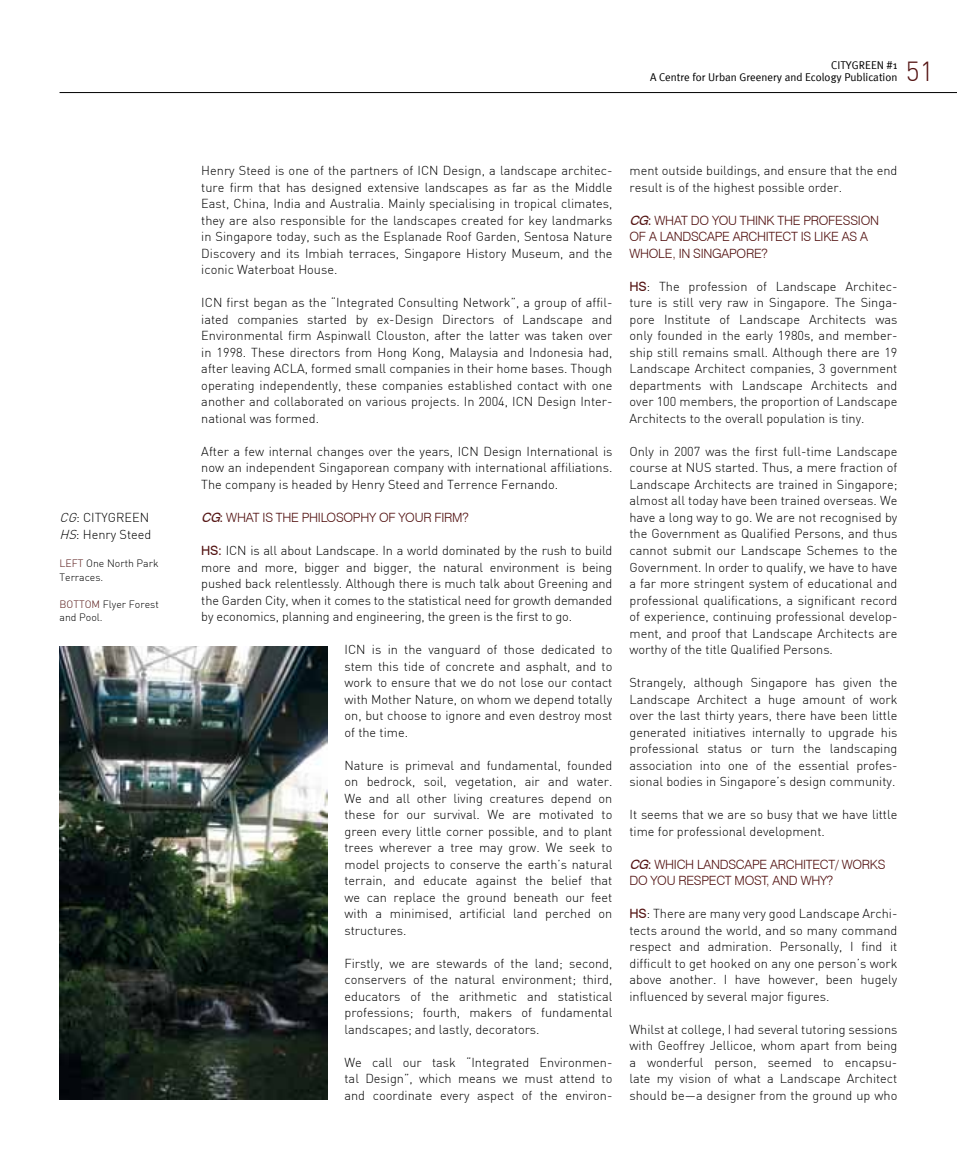
<style>
.page{position:relative;width:957px;height:1170px;background:#fff}
.page>*{position:absolute;margin:0;border:0;box-sizing:border-box;transform-origin:0 0}
.t1{font:300 27px "DIN";color:#531312}
.t2{font:300 12.75px/16.5px "DIN";color:#000;text-align:justify}
.t3{font:300 12.75px "Swiss 721 BT";letter-spacing:-.02em;color:#531312}
.t4{font:11.25px/12px "Meta Plus Normal";color:#000;text-align:right}
.t5{font:300 10.5px/13.5px "DIN";color:#000}
.t6{font:300 10.5px "DIN";color:#531312}
.s1{font-style:italic}
.s2{color:#531312}
.s3{font-weight:400;font-style:italic}
.s4{font-weight:400}
.s5{font-family:"Swiss 721 BT";font-weight:400;color:#531312}
</style>
<div class="page">
<img style="left:60px;top:646px;width:267px;height:453px">
<hr style="left:60px;top:92px;width:897px;height:1px;background:#000">
<p class="t2" style="left:60px;top:509px;width:93px"><span class="s1">CG</span>: C itygreen<br><span class="s1">HS</span>: Henry Steed</p>
<p class="t5" style="left:60px;top:556px;width:101px"><span class="s2">LEFT</span> One North Park<br>Terraces.</p>
<p class="t6" style="left:60px;top:597px;width:15px">Bottom</p>
<p class="t5" style="left:103px;top:597px;width:57px">Flyer Forest</p>
<p class="t5" style="left:60px;top:610px;width:45px">and Pool.</p>
<p class="t4" style="left:650px;top:59px;width:249px">CITYGREEN #1<br>A Centre for Urban Greenery and Ecology Publication</p>
<h1 class="t1" style="left:906px;top:54px;width:29px">51</h1>
<p class="t2" style="left:201px;top:162px;width:413px">Henry Steed is one of the partners of ICN Design, a landscape architec&shy;ture firm that has designed extensive landscapes as far as the Middle East, China, India and Australia. Mainly specialising in tropical climates, they are also responsible for the landscapes created for key landmarks in Singapore today, such as the Esplanade Roof Garden, Sentosa Nature Discovery and its Imbiah terraces, Singapore History Museum, and the iconic Waterboat House.</p>
<p class="t2" style="left:201px;top:294px;width:413px">ICN first began as the “Integrated Consulting Network”, a group of affil&shy;iated companies started by ex-Design Directors of Landscape and Environmental firm Aspinwall Clouston, after the latter was taken over in 1998. These directors from Hong Kong, Malaysia and Indonesia had, after leaving ACLA, formed small companies in their home bases. Though operating independently, these companies established contact with one another and collaborated on various projects. In 2004, ICN Design Inter&shy;national was formed.</p>
<p class="t2" style="left:201px;top:443px;width:413px">After a few internal changes over the years, ICN Design International is now an independent Singaporean company with international affiliations.<br>The company is headed by Henry Steed and Terrence Fernando.</p>
<p class="t3" style="left:201px;top:509px;width:125px"><span class="s3">CG</span><span class="s4">:</span> WHAT IS THE PHILOSOP</p>
<p class="t3" style="left:360px;top:509px;width:55px">HY OF YOUR</p>
<p class="t3" style="left:434px;top:509px;width:8px">FIRM</p>
<p class="t3" style="left:462px;top:509px;width:8px">?</p>
<p class="t2" style="left:201px;top:542px;width:413px"><span class="s5">HS:</span> ICN is all about Landscape. In a world dominated by the rush to build more and more, bigger and bigger, the natural environment is being pushed back relentlessly. Although there is much talk about Greening and the Garden City, when it comes to the statistical need for growth demanded by economics, planning and engineering, the green is the first to go.</p>
<p class="t2" style="left:344px;top:641px;width:269px">ICN is in the vanguard of those dedicated to stem this tide of concrete and asphalt, and to work to ensure that we do not lose our contact with Mother Nature, on whom we depend totally on, but choose to ignore and even destroy most of the time.</p>
<p class="t2" style="left:344px;top:756px;width:269px">Nature is primeval and fundamental, founded on bedrock, soil, vegetation, air and water.<br>We and all other living creatures depend on these for our survival. We are motivated to green every little corner possible, and to plant trees wherever a tree may grow. We seek to model projects to conserve the earth’s natural terrain, and educate against the belief that we can replace the ground beneath our feet with a minimised, artificial land perched on structures.</p>
<p class="t2" style="left:344px;top:954px;width:269px">Firstly, we are stewards of the land; second, conservers of the natural environment; third, educators of the arithmetic and statistical professions; fourth, makers of fundamental landscapes; and lastly, decorators.</p>
<p class="t2" style="left:344px;top:1053px;width:269px">We call our task “Integrated Environmen&shy;tal Design”, which means we must attend to and coordinate every aspect of the environ-</p>
<p class="t2" style="left:629px;top:162px;width:269px">ment outside buildings, and ensure that the end result is of the highest possible order.</p>
<p class="t3" style="left:629px;top:212px;width:133px"><span class="s3">CG</span><span class="s4">:</span> WHAT DO YOU THINK</p>
<p class="t3" style="left:777px;top:212px;width:35px">THEPROFESSION</p>
<p class="t3" style="left:629px;top:229px;width:39px">OF ALANDSCAPE</p>
<p class="t3" style="left:733px;top:229px;width:9px">ARC</p>
<p class="t3" style="left:757px;top:229px;width:16px">HITECT</p>
<p class="t3" style="left:801px;top:229px;width:21px">IS LIKE</p>
<p class="t3" style="left:842px;top:229px;width:27px">AS A</p>
<p class="t3" style="left:629px;top:245px;width:28px">WHOLE</p>
<p class="t3" style="left:672px;top:245px;width:37px">, IN SINGAPORE</p>
<p class="t3" style="left:761px;top:245px;width:8px">?</p>
<p class="t2" style="left:629px;top:278px;width:269px"><span class="s5">HS</span>: The profession of Landscape Architec&shy;ture is still very raw in Singapore. The Singa&shy;pore Institute of Landscape Architects was only founded in the early 1980s, and member&shy;ship still remains small. Although there are 19<br>Landscape Architect companies, 3 government departments with Landscape Architects and over 100 members, the proportion of Landscape Architects to the overall population is tiny.</p>
<p class="t2" style="left:629px;top:443px;width:269px">Only in 2007 was the first full-time Landscape course at NUS started. Thus, a mere fraction of Landscape Architects are trained in Singapore; almost all today have been trained overseas. We have a long way to go. We are not recognised by the Government as Qualified Persons, and thus cannot submit our Landscape Schemes to the Government. In order to qualify, we have to have a far more stringent system of educational and professional qualifications, a significant record of experience, continuing professional develop&shy;ment, and proof that Landscape Architects are worthy of the title Qualified Persons.</p>
<p class="t2" style="left:629px;top:674px;width:269px">Strangely, although Singapore has given the Landscape Architect a huge amount of work over the last thirty years, there have been little generated initiatives internally to upgrade his professional status or turn the landscaping association into one of the essential profes&shy;sional bodies in Singapore’s design community.</p>
<p class="t2" style="left:629px;top:806px;width:269px">It seems that we are so busy that we have little time for professional development.</p>
<p class="t3" style="left:629px;top:856px;width:77px"><span class="s3">CG</span><span class="s4">:</span> WHIC H LANDSCAPE</p>
<p class="t3" style="left:770px;top:856px;width:9px">ARC</p>
<p class="t3" style="left:794px;top:856px;width:16px">HITECT</p>
<p class="t3" style="left:835px;top:856px;width:17px">/ WORKS</p>
<p class="t3" style="left:629px;top:872px;width:58px">DO YOU RESPECT</p>
<p class="t3" style="left:734px;top:872px;width:10px">MOST</p>
<p class="t3" style="left:766px;top:872px;width:16px">, AND</p>
<p class="t3" style="left:800px;top:872px;width:34px">WHY?</p>
<p class="t2" style="left:629px;top:905px;width:269px"><span class="s5">HS</span>: There are many very good Landscape Archi&shy;tects around the world, and so many command respect and admiration. Personally, I find it difficult to get hooked on any one person’s work above another. I have however, been hugely influenced by several major figures.</p>
<p class="t2" style="left:629px;top:1020px;width:269px">Whilst at college, I had several tutoring sessions with Geoffrey Jellicoe, whom apart from being a wonderful person, seemed to encapsu&shy;late my vision of what a Landscape Architect should be—a designer from the ground up who</p>
</div>
